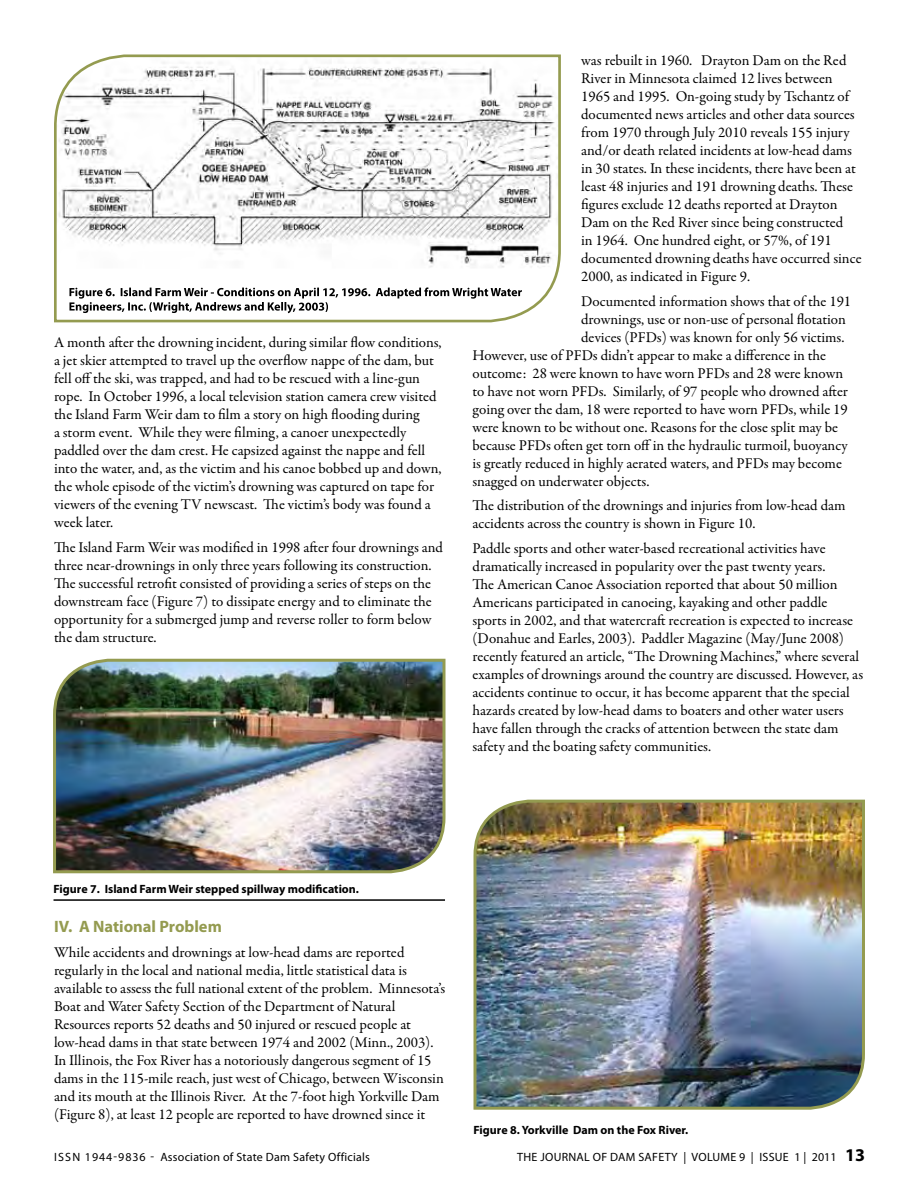
<style>
.page{position:relative;width:918px;height:1188px;background:#fff}
.page>*{position:absolute;margin:0;border:0;box-sizing:border-box;transform-origin:0 0}
.t1{font:700 16.5px "Myriad Pro";color:#949b50}
.t2{font:15px/18px "Garamond Premr Pro";color:#000}
.t3{font:12px "Myriad Pro";letter-spacing:.02em;color:#000}
.t4{font:700 12px "Myriad Pro";color:#000}
.s1{font-weight:700;font-size:18px}
</style>
<div class="page">
<svg style="left:54px;top:54px;width:507px;height:269px"></svg>
<svg style="left:69px;top:287px;width:453px;height:26px"></svg>
<img style="left:473px;top:799px;width:392px;height:311px">
<img style="left:53px;top:658px;width:393px;height:216px">
<hr style="left:54px;top:899px;width:391px;height:2px;background:#000">
<p class="t2" style="left:54px;top:333px;width:389px">A month after the drowning incident, during similar flow conditions, a jet skier attempted to travel up the overflow nappe of the dam, but fell off the ski, was trapped, and had to be rescued with a line-gun rope. In October 1996, a local television station camera crew visited the Island Farm Weir dam to film a story on high flooding during<br>a storm event. While they were filming, a canoer unexpectedly paddled over the dam crest. He capsized against the nappe and fell into the water, and, as the victim and his canoe bobbed up and down, the whole episode of the victim’s drowning was captured on tape for viewers of the evening TV newscast. The victim’s body was found a week later.</p>
<p class="t2" style="left:54px;top:538px;width:391px">The Island Farm Weir was modified in 1998 after four drownings and three near-drownings in only three years following its construction.<br>The successful retrofit consisted of providing a series of steps on the downstream face (Figure 7) to dissipate energy and to eliminate the opportunity for a submerged jump and reverse roller to form below the dam structure.</p>
<p class="t2" style="left:581px;top:52px;width:282px">was rebuilt in 1960. Drayton Dam on the Red River in Minnesota claimed 12 lives between 1965 and 1995. On-going study by Tschantz of documented news articles and other data sources from 1970 through July 2010 reveals 155 injury and/or death related incidents at low-head dams in 30 states. In these incidents, there have been at least 48 injuries and 191 drowning deaths. These figures exclude 12 deaths reported at Drayton Dam on the Red River since being constructed<br>in 1964. One hundred eight, or 57%, of 191 documented drowning deaths have occurred since 2000, as indicated in Figure 9.</p>
<p class="t2" style="left:581px;top:292px;width:272px">Documented information shows that of the 191</p>
<p class="t2" style="left:581px;top:310px;width:266px">drownings, use or non-use of personal flotation</p>
<p class="t2" style="left:581px;top:328px;width:265px">devices (PFDs) was known for only 56 victims.</p>
<p class="t2" style="left:473px;top:346px;width:355px">However, use of PFDs didn’t appear to make a difference in the</p>
<p class="t2" style="left:473px;top:364px;width:372px">outcome: 28 were known to have worn PFDs and 28 were known</p>
<p class="t2" style="left:473px;top:382px;width:377px">to have not worn PFDs. Similarly, of 97 people who drowned after</p>
<p class="t2" style="left:473px;top:400px;width:377px">going over the dam, 18 were reported to have worn PFDs, while 19</p>
<p class="t2" style="left:473px;top:418px;width:367px">were known to be without one. Reasons for the close split may be</p>
<p class="t2" style="left:473px;top:436px;width:377px">because PFDs often get torn off in the hydraulic turmoil, buoyancy</p>
<p class="t2" style="left:473px;top:454px;width:371px">is greatly reduced in highly aerated waters, and PFDs may become</p>
<p class="t2" style="left:473px;top:472px;width:178px">snagged on underwater objects.</p>
<p class="t2" style="left:473px;top:497px;width:374px">The distribution of the drownings and injuries from low-head dam accidents across the country is shown in Figure 10.</p>
<p class="t2" style="left:473px;top:540px;width:392px">Paddle sports and other water-based recreational activities have dramatically increased in popularity over the past twenty years.<br>The American Canoe Association reported that about 50 million Americans participated in canoeing, kayaking and other paddle sports in 2002, and that watercraft recreation is expected to increase (Donahue and Earles, 2003). Paddler Magazine (May/June 2008) recently featured an article, “The Drowning Machines,” where several examples of drownings around the country are discussed. However, as accidents continue to occur, it has become apparent that the special hazards created by low-head dams to boaters and other water users have fallen through the cracks of attention between the state dam safety and the boating safety communities.</p>
<p class="t4" style="left:54px;top:881px;width:306px">Figure 7. Island Farm Weir stepped spillway modification.</p>
<p class="t1" style="left:54px;top:916px;width:169px">IV. A National Problem</p>
<p class="t2" style="left:54px;top:944px;width:393px">While accidents and drownings at low-head dams are reported regularly in the local and national media, little statistical data is available to assess the full national extent of the problem. Minnesota’s Boat and Water Safety Section of the Department of Natural Resources reports 52 deaths and 50 injured or rescued people at low-head dams in that state between 1974 and 2002 (Minn., 2003).<br>In Illinois, the Fox River has a notoriously dangerous segment of 15 dams in the 115-mile reach, just west of Chicago, between Wisconsin and its mouth at the Illinois River. At the 7-foot high Yorkville Dam (Figure 8), at least 12 people are reported to have drowned since it</p>
<p class="t4" style="left:474px;top:1122px;width:215px">Figure 8. Yorkville Dam on the Fox River.</p>
<p class="t3" style="left:54px;top:1149px;width:317px">ISSN 1944-9836 - Association of State Dam Safety Officials</p>
<p class="t3" style="left:517px;top:1149px;width:190px">The Journal of Dam Safety | VOLUME</p>
<p class="t3" style="left:739px;top:1149px;width:127px">9 | ISSUE 1 | 2011 <span class="s1">13</span></p>
</div>
